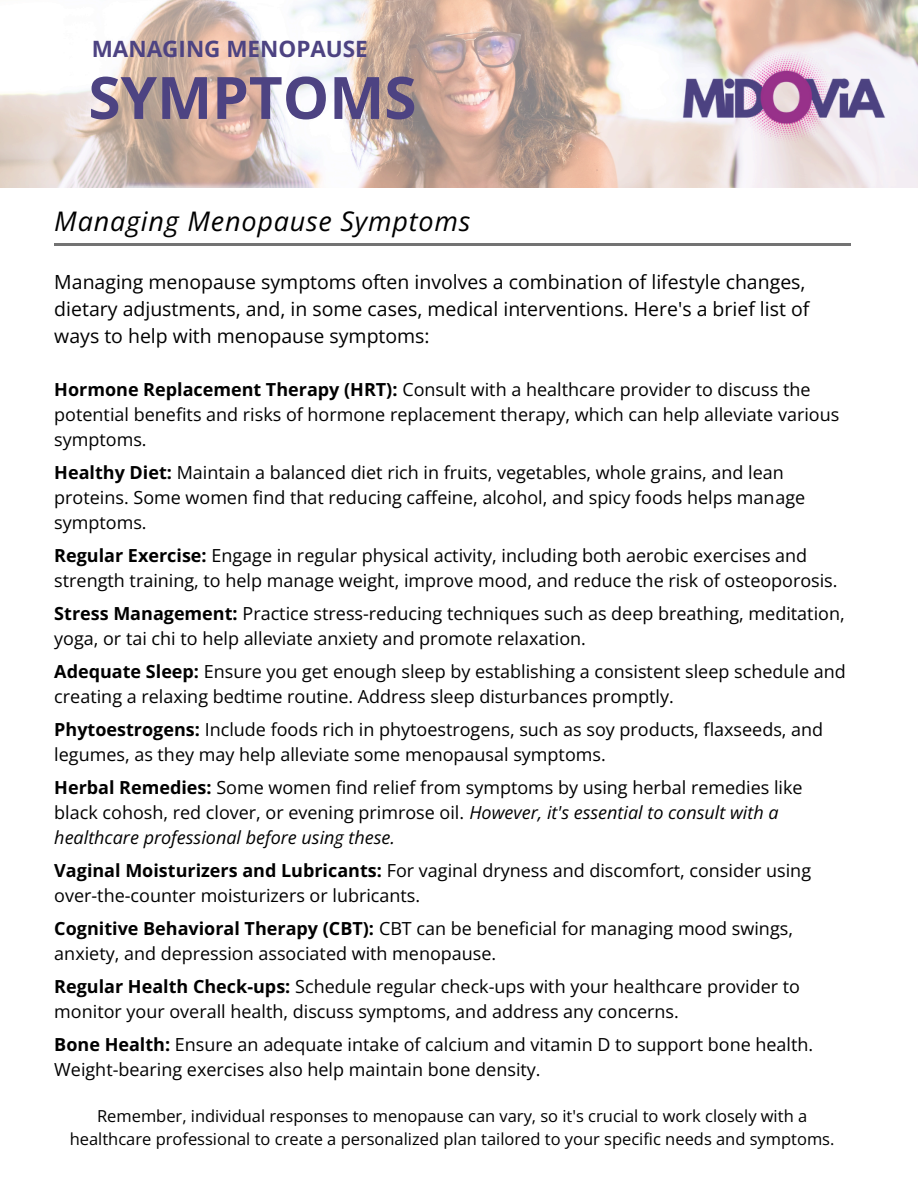
<style>
.page{position:relative;width:918px;height:1188px;background:#fff}
.page>*{position:absolute;margin:0;border:0;box-sizing:border-box;transform-origin:0 0}
.t1{font:700 58.5px "Open Sans";color:#4d4382}
.t2{font:italic 27px "Open Sans";letter-spacing:.03em;color:#000}
.t3{font:700 22.5px "Open Sans";color:#4d4382}
.t4{font:19.5px/27px "Open Sans";color:#000}
.t5{font:18px/25px "Open Sans";color:#000}
.t6{font:16.5px/23px "Open Sans";color:#000;text-align:center}
.s1{font-weight:700}
.s2{font-style:italic}
</style>
<div class="page">
<img style="left:0;top:0;width:918px;height:187px">
<hr style="left:54px;top:244px;width:797px;height:2px;background:#737373">
<img style="left:662px;top:0;width:241px;height:188px">
<h4 class="t3" style="left:92px;top:33px;width:278px">MANAGING MENOPAUSE</h4>
<p class="t1" style="left:88px;top:56px;width:330px">SYMPTOMS</p>
<h3 class="t2" style="left:54px;top:203px;width:418px">Managing Menopause Symptoms</h3>
<p class="t4" style="left:54px;top:268px;width:757px">Managing menopause symptoms often involves a combination of lifestyle changes, dietary adjustments, and, in some cases, medical interventions. Here's a brief list of ways to help with menopause symptoms:</p>
<h2 class="t5" style="left:54px;top:376px;width:787px"><span class="s1">Hormone Replacement Therapy (HRT):</span> Consult with a healthcare provider to discuss the potential benefits and risks of hormone replacement therapy, which can help alleviate various symptoms.</h2>
<h4 class="t5" style="left:54px;top:459px;width:753px"><span class="s1">Healthy Diet:</span> Maintain a balanced diet rich in fruits, vegetables, whole grains, and lean proteins. Some women find that reducing caffeine, alcohol, and spicy foods helps manage symptoms.</h4>
<h4 class="t5" style="left:54px;top:542px;width:785px"><span class="s1">Regular Exercise:</span> Engage in regular physical activity, including both aerobic exercises and strength training, to help manage weight, improve mood, and reduce the risk of osteoporosis.</h4>
<h4 class="t5" style="left:54px;top:600px;width:792px"><span class="s1">Stress Management:</span> Practice stress-reducing techniques such as deep breathing, meditation, yoga, or tai chi to help alleviate anxiety and promote relaxation.</h4>
<h4 class="t5" style="left:54px;top:658px;width:793px"><span class="s1">Adequate Sleep:</span> Ensure you get enough sleep by establishing a consistent sleep schedule and creating a relaxing bedtime routine. Address sleep disturbances promptly.</h4>
<h4 class="t5" style="left:54px;top:716px;width:770px"><span class="s1">Phytoestrogens:</span> Include foods rich in phytoestrogens, such as soy products, flaxseeds, and legumes, as they may help alleviate some menopausal symptoms.</h4>
<h4 class="t5" style="left:54px;top:774px;width:750px"><span class="s1">Herbal Remedies:</span> Some women find relief from symptoms by using herbal remedies like black cohosh, red clover, or evening primrose oil. <span class="s2">However, it's essential to consult with a healthcare professional before using these.</span></h4>
<h4 class="t5" style="left:54px;top:857px;width:758px"><span class="s1">Vaginal Moisturizers and Lubricants:</span> For vaginal dryness and discomfort, consider using over-the-counter moisturizers or lubricants.</h4>
<h4 class="t5" style="left:54px;top:915px;width:740px"><span class="s1">Cognitive Behavioral Therapy (CBT):</span> CBT can be beneficial for managing mood swings, anxiety, and depression associated with menopause.</h4>
<h4 class="t5" style="left:54px;top:973px;width:747px"><span class="s1">Regular Health Check-ups:</span> Schedule regular check-ups with your healthcare provider to monitor your overall health, discuss symptoms, and address any concerns.</h4>
<h4 class="t5" style="left:54px;top:1031px;width:760px"><span class="s1">Bone Health:</span> Ensure an adequate intake of calcium and vitamin D to support bone health.<br>Weight-bearing exercises also help maintain bone density.</h4>
<h4 class="t6" style="left:70px;top:1104px;width:766px">Remember, individual responses to menopause can vary, so it's crucial to work closely with a healthcare professional to create a personalized plan tailored to your specific needs and symptoms.</h4>
</div>
